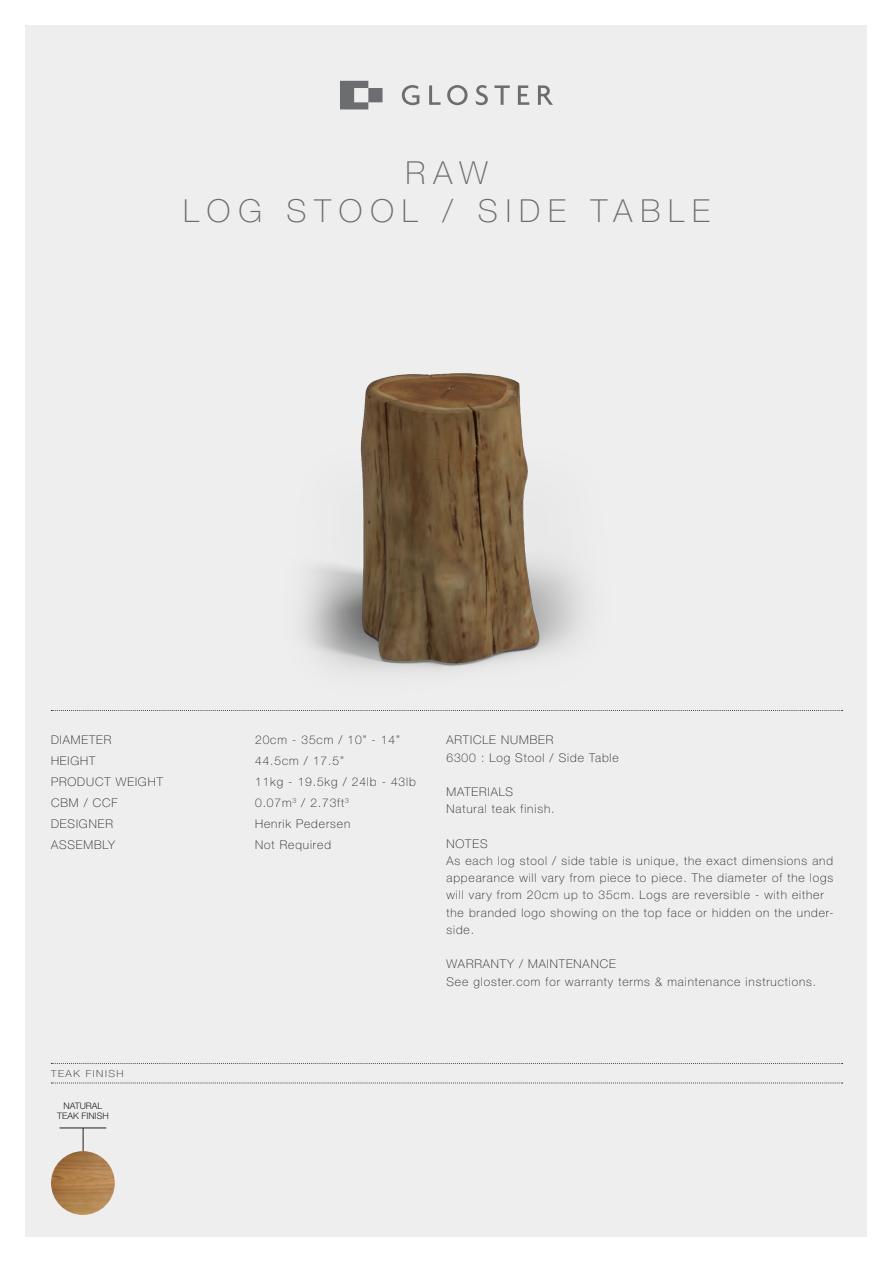
<style>
.page{position:relative;width:893px;height:1263px;background:#fff}
.page>*{position:absolute;margin:0;border:0;box-sizing:border-box;transform-origin:0 0}
.t1{font:100 31.8px "Helvetica Neue LT Pro";letter-spacing:.25em;color:#6c6d70}
.t2{font:100 12px/17.2px "Helvetica Neue LT Pro";letter-spacing:.075em;color:#231f20}
.t3{font:100 9.75px "Helvetica Neue LT Pro";letter-spacing:.15em;color:#231f20;scale:1.08 1}
.t4{font:300 9px "Helvetica Neue LT Pro";color:#231f20}
</style>
<div class="page">
<div style="left:26px;top:26px;width:841px;height:1211px;background:#eeeeef"></div>
<svg style="left:340px;top:81px;width:213px;height:28px"></svg>
<img style="left:303px;top:373px;width:281px;height:298px">
<svg style="left:51px;top:1083px;width:792px;height:1px"></svg>
<svg style="left:51px;top:1063px;width:792px;height:1px"></svg>
<svg style="left:51px;top:710px;width:792px;height:1px"></svg>
<hr style="left:60px;top:1128px;width:46px;height:1px;background:#231f20">
<svg style="left:83px;top:1128px;width:1px;height:23px"></svg>
<img style="left:51px;top:1151px;width:64px;height:64px;border-radius:32px">
<p class="t1" style="left:405px;top:154px;width:84px">RAW</p>
<p class="t1" style="left:183px;top:192px;width:528px">LOG STOOL / SIDE TABLE</p>
<p class="t2" style="left:51px;top:731px;width:62px">DIAMETER</p>
<p class="t2" style="left:51px;top:752px;width:46px">HEIGHT</p>
<p class="t2" style="left:51px;top:773px;width:113px">PRODUCT WEIGHT</p>
<p class="t2" style="left:51px;top:794px;width:68px">CBM / CCF</p>
<p class="t2" style="left:51px;top:815px;width:63px">DESIGNER</p>
<p class="t2" style="left:51px;top:836px;width:66px">ASSEMBLY</p>
<p class="t3" style="left:51px;top:1067px;width:69px">TEAK FINISH</p>
<p class="t4" style="left:63px;top:1100px;width:41px">NATURAL</p>
<p class="t4" style="left:57px;top:1111px;width:53px">TEAK FINISH</p>
<p class="t2" style="left:255px;top:731px;width:146px">20cm - 35cm / 10” - 14”</p>
<p class="t2" style="left:255px;top:752px;width:90px">44.5cm / 17.5”</p>
<p class="t2" style="left:255px;top:773px;width:162px">11kg - 19.5kg / 24lb - 43lb</p>
<p class="t2" style="left:255px;top:794px;width:95px">0.07m<sup>3</sup> / 2.73ft<sup>3</sup></p>
<p class="t2" style="left:255px;top:815px;width:97px">Henrik Pedersen</p>
<p class="t2" style="left:255px;top:836px;width:77px">Not Required</p>
<p class="t2" style="left:446px;top:731px;width:108px">ARTICLE NUMBER</p>
<p class="t2" style="left:446px;top:748px;width:174px">6300 : Log Stool / Side Table</p>
<p class="t2" style="left:446px;top:783px;width:68px">MATERIALS</p>
<p class="t2" style="left:446px;top:800px;width:109px">Natural teak finish.</p>
<p class="t2" style="left:446px;top:835px;width:43px">NOTES</p>
<p class="t2" style="left:446px;top:852px;width:389px">As each log stool / side table is unique, the exact dimensions and appearance will vary from piece to piece. The diameter of the logs will vary from 20cm up to 35cm. Logs are reversible - with either the branded logo showing on the top face or hidden on the under&shy;side.</p>
<p class="t2" style="left:446px;top:955px;width:171px">WARRANTY / MAINTENANCE</p>
<p class="t2" style="left:446px;top:973px;width:371px">See gloster.com for warranty terms &amp; maintenance instructions.</p>
</div>
